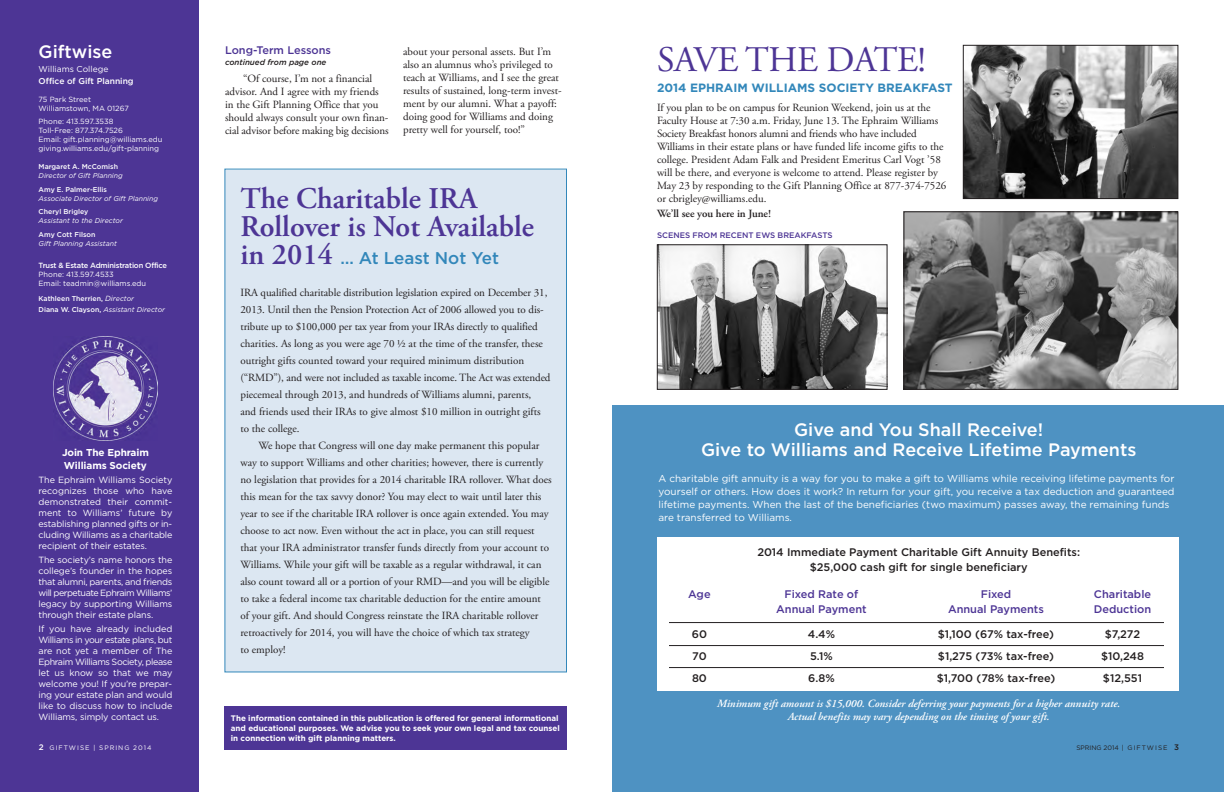
<style>
.page{position:relative;width:1224px;height:792px;background:#fff}
.page>*{position:absolute;margin:0;border:0;box-sizing:border-box;transform-origin:0 0}
.t1{font:36px "Adobe Garamond Pro";letter-spacing:-.01em;color:#4d3595}
.t2{font:600 30px/28px "Adobe Garamond Pro";color:#4d3595}
.t3{font:500 18px/20px "Gotham";color:#fff;text-align:center}
.t4{font:500 17px "Gotham";color:#3287ba}
.t5{font:700 12px "Gotham";color:#3287ba}
.t6{font:11px/17px "Adobe Garamond Pro";color:#231f20}
.t7{font:500 11px/15px "Gotham";color:#231f20;text-align:center}
.t8{font:italic 600 11px/13px "Adobe Garamond Pro";color:#fff;text-align:center}
.t9{font:500 11px "Gotham";color:#4d3595}
.t10{font:600 11px "Adobe Garamond Pro";color:#231f20}
.t11{font:10px/13px "Gotham";color:#fff}
.t12{font:700 10px/13px "Gotham";letter-spacing:-.01em;color:#fff}
.t13{font:9px/11px "Gotham";letter-spacing:-.01em;color:#fff;text-align:justify}
.t14{font:500 8.5px "Gotham";color:#fff}
.t15{font:8.5px "Gotham";color:#fff}
.t16{font:700 8px/10px "Gotham";color:#fff}
.t17{font:500 8px "Gotham";color:#4d3595}
.t18{font:italic 500 8px "Gotham";color:#231f20}
.t19{font:7.5px/9px "Gotham";color:#fff}
.t20{font:500 7.5px "Gotham";letter-spacing:-.025em;color:#fff}
.t21{font:500 7px/11px "Gotham";color:#fff}
.t22{font:italic 7px "Gotham";color:#fff}
.t23{font:6.5px "Gotham";letter-spacing:.15em;color:#fff}
.t24{font:6.5px "Gotham";color:#231f20}
.s1{font-weight:400;font-style:italic;font-size:7.5px}
.s2{font-weight:400;font-style:italic}
.s3{font-family:"Adobe Garamond Pro";font-weight:600;font-size:30px;color:#4d3595}
.s4{font-weight:500;font-size:8px}
</style>
<div class="page">
<div style="left:612px;top:405px;width:612px;height:387px;background:#4e92c2"></div>
<div style="left:225px;top:170px;width:341px;height:501px;background:#dce7f2"></div>
<div style="left:0;top:0;width:198px;height:792px;background:#4d3595"></div>
<img style="left:54px;top:337px;width:104px;height:104px">
<div style="left:224px;top:706px;width:343px;height:44px;background:#4d3595"></div>
<img style="left:965px;top:47px;width:211px;height:150px">
<div style="left:963px;top:45px;width:215px;height:154px;border:1px solid #231f20"></div>
<img style="left:906px;top:213px;width:270px;height:175px">
<div style="left:904px;top:211px;width:274px;height:179px;border:1px solid #231f20"></div>
<img style="left:659px;top:246px;width:226px;height:142px">
<div style="left:657px;top:244px;width:230px;height:146px;border:1px solid #231f20"></div>
<div style="left:657px;top:537px;width:522px;height:154px;background:#fff"></div>
<hr style="left:669px;top:622px;width:495px;height:1px;background:#231f20">
<hr style="left:669px;top:645px;width:495px;height:1px;background:#231f20">
<hr style="left:669px;top:667px;width:495px;height:1px;background:#231f20">
<h3 class="t3" style="left:39px;top:42px;width:75px">Giftwise</h3>
<p class="t15" style="left:39px;top:64px;width:71px">Williams College</p>
<p class="t14" style="left:39px;top:76px;width:97px">Office of Gift Planning</p>
<p class="t19" style="left:39px;top:95px;width:92px">75 Park Street<br>Williamstown, MA 01267</p>
<p class="t19" style="left:39px;top:117px;width:125px">Phone: 413.597.3538<br>Toll-Free: 877.374.7526<br>Email: gift.planning@williams.edu giving.williams.edu/gift-planning</p>
<p class="t21" style="left:39px;top:161px;width:81px">Margaret A. McComish</p>
<p class="t22" style="left:39px;top:171px;width:86px">Director of Gift Planning</p>
<p class="t21" style="left:39px;top:184px;width:70px">Amy E. Palmer-Ellis</p>
<p class="t22" style="left:39px;top:194px;width:121px">Associate Director of Gift Planning</p>
<p class="t21" style="left:39px;top:206px;width:51px">Cheryl Brigley</p>
<p class="t22" style="left:39px;top:217px;width:86px">Assistant to the Director</p>
<p class="t21" style="left:39px;top:229px;width:58px">Amy Cott Filson</p>
<p class="t22" style="left:39px;top:239px;width:80px">Gift Planning Assistant</p>
<p class="t20" style="left:39px;top:261px;width:130px">Trust &amp; Estate Administration Office</p>
<p class="t19" style="left:39px;top:270px;width:109px">Phone: 413.597.4533<br>Email: teadmin@williams.edu</p>
<p class="t21" style="left:39px;top:293px;width:128px">Kathleen Therrien, <span class="s1">Dir</span><span class="s2">ector<br></span>Diana W. Clayson, <span class="s2">Assistant Director</span></p>
<p class="t12" style="left:62px;top:446px;width:88px">Join The Ephraim<br>Williams Society</p>
<p class="t13" style="left:38px;top:474px;width:135px">The Ephraim Williams Society recognizes those who have demonstrated their commit&shy;ment to Williams’ future by establishing planned gifts or in&shy;cluding Williams as a charitable recipient of their estates.</p>
<p class="t13" style="left:38px;top:555px;width:135px">The society’s name honors the college’s founder in the hopes that alumni, parents, and friends will perpetuate Ephraim Williams’ legacy by supporting Williams through their estate plans.</p>
<p class="t13" style="left:38px;top:624px;width:135px">If you have already included Williams in your estate plans, but are not yet a member of The Ephraim Williams Society, please let us know so that we may welcome you! If you’re prepar&shy;ing your estate plan and would like to discuss how to include Williams, simply contact us.</p>
<p class="t9" style="left:225px;top:44px;width:108px">Long-Term Lessons</p>
<p class="t18" style="left:225px;top:57px;width:103px">continued from page one</p>
<p class="t6" style="left:225px;top:73px;width:165px;line-height:13px;text-indent:18px">“Of course, I’m not a financial advisor. And I agree with my friends in the Gift Planning Office that you should always consult your own finan&shy;cial advisor before making big decisions</p>
<p class="t6" style="left:403px;top:46px;width:160px;line-height:13px">about your personal assets. But I’m also an alumnus who’s privileged to teach at Williams, and I see the great results of sustained, long-term invest&shy;ment by our alumni. What a payoff: doing good for Williams and doing pretty well for yourself, too!”</p>
<h2 class="t2" style="left:240px;top:187px;width:295px">The Charitable IRA<br>Rollover is Not Available</h2>
<h3 class="t4" style="left:240px;top:248px;width:260px"><span class="s3">in 2014</span> … At Least Not Yet</h3>
<p class="t6" style="left:240px;top:285px;width:312px">IRA qualified charitable distribution legislation expired on December 31, 2013. Until then the Pension Protection Act of 2006 allowed you to dis&shy;tribute up to $100,000 per tax year from your IRAs directly to qualified charities. As long as you were age 70 ½ at the time of the transfer, these outright gifts counted toward your required minimum distribution (“RMD”), and were not included as taxable income. The Act was extended piecemeal through 2013, and hundreds of Williams alumni, parents,<br>and friends used their IRAs to give almost $10 million in outright gifts to the college.</p>
<p class="t6" style="left:240px;top:438px;width:313px;text-indent:18px">We hope that Congress will one day make permanent this popular way to support Williams and other charities; however, there is currently no legislation that provides for a 2014 charitable IRA rollover. What does this mean for the tax savvy donor? You may elect to wait until later this year to see if the charitable IRA rollover is once again extended. You may choose to act now. Even without the act in place, you can still request that your IRA administrator transfer funds directly from your account to Williams. While your gift will be taxable as a regular withdrawal, it can also count toward all or a portion of your RMD—and you will be eligible to take a federal income tax charitable deduction for the entire amount of your gift. And should Congress reinstate the IRA charitable rollover retroactively for 2014, you will have the choice of which tax strategy<br>to employ!</p>
<p class="t16" style="left:231px;top:713px;width:331px">The information contained in this publication is offered for general informational and educational purposes. We advise you to seek your own legal and tax counsel in connection with gift planning matters.</p>
<h1 class="t1" style="left:657px;top:46px;width:270px">SAVE THE DATE!</h1>
<p class="t5" style="left:657px;top:81px;width:297px">2014 EPHRAIM WILLIAMS SOCIETY BREAKFAST</p>
<p class="t6" style="left:657px;top:102px;width:291px;line-height:13px">If you plan to be on campus for Reunion Weekend, join us at the Faculty House at 7:30 a.m. Friday, June 13. The Ephraim Williams Society Breakfast honors alumni and friends who have included Williams in their estate plans or have funded life income gifts to the college. President Adam Falk and President Emeritus Carl Vogt ’58 will be there, and everyone is welcome to attend. Please register by May 23 by responding to the Gift Planning Office at 877-374-7526 or cbrigley@williams.edu.</p>
<p class="t10" style="left:657px;top:209px;width:116px">We’ll see you here in June!</p>
<p class="t17" style="left:657px;top:231px;width:177px">SCENES FROM RECENT EWS BREAKFASTS</p>
<h3 class="t3" style="left:701px;top:420px;width:437px">Give and You Shall Receive!<br>Give to Williams and Receive Lifetime Payments</h3>
<p class="t11" style="left:658px;top:472px;width:518px">A charitable gift annuity is a way for you to make a gift to Williams while receiving lifetime payments for yourself or others. How does it work? In return for your gift, you receive a tax deduction and guaranteed lifetime payments. When the last of the beneficiaries (two maximum) passes away, the remaining funds are transferred to Williams.</p>
<p class="t7" style="left:757px;top:545px;width:324px">2014 Immediate Payment Charitable Gift Annuity Benefits: $25,000 cash gift for single beneficiary</p>
<p class="t9" style="left:688px;top:588px;width:24px">Age</p>
<p class="t9" style="left:785px;top:588px;width:75px">Fixed Rate of</p>
<p class="t9" style="left:981px;top:588px;width:32px">Fixed</p>
<p class="t9" style="left:1094px;top:588px;width:59px">Charitable</p>
<p class="t9" style="left:776px;top:603px;width:92px">Annual Payment</p>
<p class="t9" style="left:948px;top:603px;width:97px">Annual Payments</p>
<p class="t9" style="left:1094px;top:603px;width:59px">Deduction</p>
<p class="t7" style="left:692px;top:627px;width:17px">60</p>
<p class="t7" style="left:808px;top:627px;width:29px">4.4%</p>
<p class="t7" style="left:938px;top:627px;width:118px">$1,100 (67% tax-free)</p>
<p class="t7" style="left:1105px;top:627px;width:37px">$7,272</p>
<p class="t7" style="left:692px;top:649px;width:16px">70</p>
<p class="t7" style="left:810px;top:649px;width:24px">5.1%</p>
<p class="t7" style="left:938px;top:649px;width:118px">$1,275 (73% tax-free)</p>
<p class="t7" style="left:1101px;top:649px;width:45px">$10,248</p>
<p class="t7" style="left:692px;top:671px;width:16px">80</p>
<p class="t7" style="left:808px;top:671px;width:28px">6.8%</p>
<p class="t7" style="left:937px;top:671px;width:120px">$1,700 (78% tax-free)</p>
<p class="t7" style="left:1103px;top:671px;width:41px">$12,551</p>
<p class="t8" style="left:717px;top:698px;width:405px">Minimum gift amount is $15,000. Consider deferring your payments for a higher annuity rate.<br>Actual benefits may vary depending on the timing of your gift.</p>
<p class="t23" style="left:39px;top:744px;width:114px"><span class="s4">2</span> GIFTWISE | SPRING 2014</p>
<p class="t24" style="left:1076px;top:744px;width:104px">SPRING 2014 | GIFTWISE <span class="s4">3</span></p>
</div>
